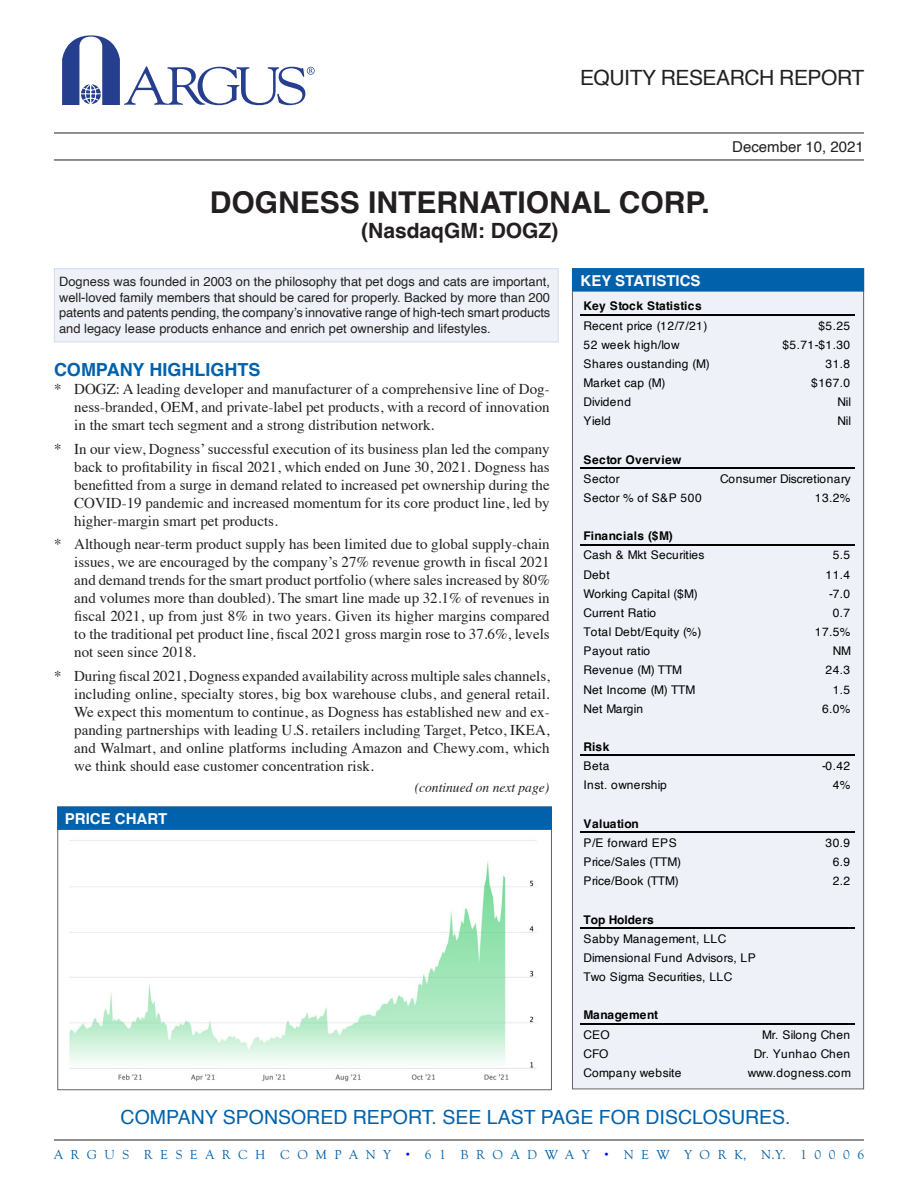
<style>
.page{position:relative;width:918px;height:1188px;background:#fff}
.page>*{position:absolute;margin:0;border:0;box-sizing:border-box;transform-origin:0 0}
.Company_Title{font:700 30px "Helvetica";color:#231f20}
.t1{font:21px "Helvetica";letter-spacing:-.02em;color:#231f20}
.Company_Symbol{font:700 21px "Helvetica";color:#231f20}
.t2{font:19.5px "Helvetica";color:#0161ab}
.Body_Head{font:700 18px "Helvetica";color:#0161ab}
.Body_Indent{font:15px/18px "Times";color:#231f20;text-align:justify}
.Chart_Box_Head{font:700 15px "Helvetica";color:#fff}
.t3{font:15px "Helvetica";color:#231f20}
.t4{font:13.5px "Goudy Old Sty";color:#0161ab}
.Continued_Text{font:italic 13.5px "Times";color:#231f20}
.PG_1_Company_Blurb{font:12.9px/15.8px "Helvetica";color:#231f20;text-align:justify}
.t5{font:12px/19.2px "Helvetica";letter-spacing:.035em;color:#000}
.t6{font:12px/19.2px "Helvetica";color:#000}
.t7{font:700 12px/19.2px "Helvetica";letter-spacing:.025em;color:#000}
.t8{font:12px "Helvetica";letter-spacing:.01em;color:#000}
.t9{font:12px "Helvetica";letter-spacing:-.005em;color:#000}
.t10{font:12px "Helvetica";letter-spacing:-.02em;color:#000}
.s1{font-weight:700}
.s2{font-weight:400}
.s3{font-family:"Helvetica";color:#00f}
</style>
<div class="page">
<hr style="left:54px;top:1140px;width:810px;height:1px;background:#231f20">
<hr style="left:54px;top:133px;width:810px;height:1px;background:#231f20">
<hr style="left:54px;top:160px;width:810px;height:1px;background:#231f20">
<div style="left:572px;top:268px;width:292px;height:821px;background:#eef2f8;border:1px solid #636366"></div>
<div style="left:572px;top:268px;width:292px;height:23px;background:#0161ab;border:1px solid #0161ab"></div>
<div style="left:57px;top:807px;width:495px;height:283px;background:#fff;border:1px solid #636366"></div>
<div style="left:57px;top:807px;width:495px;height:23px;background:#0161ab;border:1px solid #0161ab"></div>
<div style="left:54px;top:268px;width:505px;height:74px;background:#eef2f8;border:1px solid #d2dbee"></div>
<svg style="left:62px;top:35px;width:253px;height:70px"></svg>
<hr style="left:580px;top:314px;width:274px;height:1px;background:#000">
<hr style="left:580px;top:467px;width:274px;height:1px;background:#000">
<hr style="left:580px;top:544px;width:274px;height:1px;background:#000">
<hr style="left:580px;top:755px;width:274px;height:1px;background:#000">
<hr style="left:580px;top:831px;width:274px;height:2px;background:#000">
<hr style="left:580px;top:927px;width:274px;height:1px;background:#000">
<hr style="left:580px;top:1023px;width:274px;height:1px;background:#000">
<img style="left:69px;top:840px;width:468px;height:242px">
<p class="t1" style="left:580px;top:61px;width:286px">EQUITY RESEARCH REPORT</p>
<p class="Company_Title" style="left:210px;top:184px;width:502px">DOGNESS INTERNATIONAL CORP.</p>
<p class="Company_Symbol" style="left:361px;top:218px;width:199px">(NasdaqGM: DOGZ)</p>
<p class="PG_1_Company_Blurb" style="left:59px;top:274px;width:493px">Dogness was founded in 2003 on the philosophy that pet dogs and cats are important, well-loved family members that should be cared for properly. Backed by more than 200 patents and patents pending, the company’s innovative range of high-tech smart products and legacy lease products enhance and enrich pet ownership and lifestyles.</p>
<p class="Chart_Box_Head" style="left:581px;top:271px;width:122px">KEY STATISTICS</p>
<p class="t5" style="left:584px;top:297px;width:125px"><span class="s1">Key Stock Statistics<br></span>Recent price (12/7/21)</p>
<p class="t3" style="left:732px;top:135px;width:133px">December 10, 2021</p>
<p class="t5" style="left:818px;top:316px;width:33px">$5.25</p>
<p class="Body_Head" style="left:54px;top:359px;width:208px">COMPANY HIGHLIGHTS</p>
<p class="Body_Indent" style="left:74px;top:379px;width:477px;text-indent:-20px">* DOGZ: A leading developer and manufacturer of a comprehensive line of Dog&shy;ness-branded, OEM, and private-label pet products, with a record of innovation in the smart tech segment and a strong distribution network.</p>
<p class="Body_Indent" style="left:74px;top:438px;width:477px;text-indent:-20px">* In our view, Dogness’ successful execution of its business plan led the company back to profitability in fiscal 2021, which ended on June 30, 2021. Dogness has benefitted from a surge in demand related to increased pet ownership during the COVID-19 pandemic and increased momentum for its core product line, led by higher-margin smart pet products.</p>
<p class="Body_Indent" style="left:74px;top:534px;width:477px;text-indent:-20px">* Although near-term product supply has been limited due to global supply-chain issues, we are encouraged by the company’s 27% revenue growth in fiscal 2021 and demand trends for the smart product portfolio (where sales increased by 80% and volumes more than doubled). The smart line made up 32.1% of revenues in fiscal 2021, up from just 8% in two years. Given its higher margins compared to the traditional pet product line, fiscal 2021 gross margin rose to 37.6%, levels not seen since 2018.</p>
<p class="Body_Indent" style="left:74px;top:665px;width:477px;text-indent:-20px">* During fiscal 2021, Dogness expanded availability across multiple sales channels, including online, specialty stores, big box warehouse clubs, and general retail.<br>We expect this momentum to continue, as Dogness has established new and ex&shy;panding partnerships with leading U.S. retailers including Target, Petco, IKEA, and Walmart, and online platforms including Amazon and Chewy.com, which we think should ease customer concentration risk.</p>
<p class="Chart_Box_Head" style="left:65px;top:809px;width:104px">PRICE CHART</p>
<p class="Continued_Text" style="left:415px;top:776px;width:136px">(continued on next page)</p>
<p class="t5" style="left:584px;top:335px;width:98px">52 week high/low</p>
<p class="t5" style="left:782px;top:335px;width:69px">$5.71-$1.30</p>
<p class="t5" style="left:584px;top:354px;width:128px">Shares oustanding (M)</p>
<p class="t5" style="left:826px;top:354px;width:26px">31.8</p>
<p class="t6" style="left:584px;top:374px;width:83px">Market cap (M)</p>
<p class="t5" style="left:811px;top:374px;width:40px">$167.0</p>
<p class="t6" style="left:584px;top:393px;width:49px">Dividend</p>
<p class="t5" style="left:838px;top:393px;width:15px">Nil</p>
<p class="t5" style="left:584px;top:412px;width:29px">Yield</p>
<p class="t5" style="left:838px;top:412px;width:15px">Nil</p>
<p class="t7" style="left:584px;top:451px;width:99px">Sector Overview<br><span class="s2">Sector</span></p>
<p class="t6" style="left:720px;top:469px;width:132px">Consumer Discretionary</p>
<p class="t5" style="left:584px;top:489px;width:120px">Sector % of S&amp;P 500</p>
<p class="t5" style="left:815px;top:489px;width:37px">13.2%</p>
<p class="t6" style="left:584px;top:527px;width:122px"><span class="s1">Financials ($M)<br></span>Cash &amp; Mkt Securities</p>
<p class="t5" style="left:833px;top:546px;width:19px">5.5</p>
<p class="t5" style="left:584px;top:565px;width:28px">Debt</p>
<p class="t5" style="left:826px;top:565px;width:26px">11.4</p>
<p class="t8" style="left:584px;top:584px;width:116px">Working Capital ($M)</p>
<p class="t5" style="left:829px;top:584px;width:23px">-7.0</p>
<p class="t6" style="left:584px;top:604px;width:74px">Current Ratio</p>
<p class="t5" style="left:833px;top:604px;width:19px">0.7</p>
<p class="t5" style="left:584px;top:623px;width:119px">Total Debt/Equity (%)</p>
<p class="t5" style="left:815px;top:623px;width:37px">17.5%</p>
<p class="t5" style="left:584px;top:642px;width:68px">Payout ratio</p>
<p class="t5" style="left:833px;top:642px;width:20px">NM</p>
<p class="t5" style="left:584px;top:661px;width:100px">Revenue (M) TTM</p>
<p class="t5" style="left:826px;top:661px;width:26px">24.3</p>
<p class="t6" style="left:584px;top:680px;width:113px">Net Income (M) TTM</p>
<p class="t5" style="left:833px;top:680px;width:19px">1.5</p>
<p class="t10" style="left:584px;top:699px;width:61px">Net Margin</p>
<p class="t5" style="left:822px;top:699px;width:30px">6.0%</p>
<p class="t7" style="left:584px;top:739px;width:27px">Risk<br><span class="s2">Beta</span></p>
<p class="t5" style="left:822px;top:757px;width:30px">-0.42</p>
<p class="t5" style="left:584px;top:776px;width:85px">Inst. ownership</p>
<p class="t5" style="left:833px;top:776px;width:19px">4%</p>
<p class="t5" style="left:584px;top:814px;width:95px"><span class="s1">Valuation<br></span>P/E forward EPS</p>
<p class="t5" style="left:826px;top:834px;width:26px">30.9</p>
<p class="t9" style="left:584px;top:853px;width:99px">Price/Sales (TTM)</p>
<p class="t5" style="left:833px;top:853px;width:19px">6.9</p>
<p class="t6" style="left:584px;top:872px;width:97px">Price/Book (TTM)</p>
<p class="t5" style="left:833px;top:872px;width:19px">2.2</p>
<p class="t5" style="left:584px;top:910px;width:174px"><span class="s1">Top Holders<br></span>Sabby Management, LLC<br>Dimensional Fund Advisors, LP<br>Two Sigma Securities, LLC</p>
<p class="t7" style="left:584px;top:1007px;width:76px">Management<br><span class="s2">CEO</span></p>
<p class="t5" style="left:762px;top:1025px;width:90px">Mr. Silong Chen</p>
<p class="t5" style="left:584px;top:1044px;width:26px">CFO</p>
<p class="t5" style="left:754px;top:1044px;width:98px">Dr. Yunhao Chen</p>
<p class="t5" style="left:584px;top:1063px;width:99px">Company website</p>
<p class="t5" style="left:748px;top:1063px;width:105px">www.dogness.com</p>
<p class="t2" style="left:121px;top:1102px;width:672px">COMPANY SPONSORED REPORT. SEE LAST PAGE FOR DISCLOSURES.</p>
<p class="t4" style="left:54px;top:1148px;width:812px">A R G U S R E S E A R C H C O M P A N Y <span class="s3">•</span> 6 1 B R O A D W A Y <span class="s3">•</span> N E W Y O R K, N.Y. 1 0 0 0 6</p>
</div>
